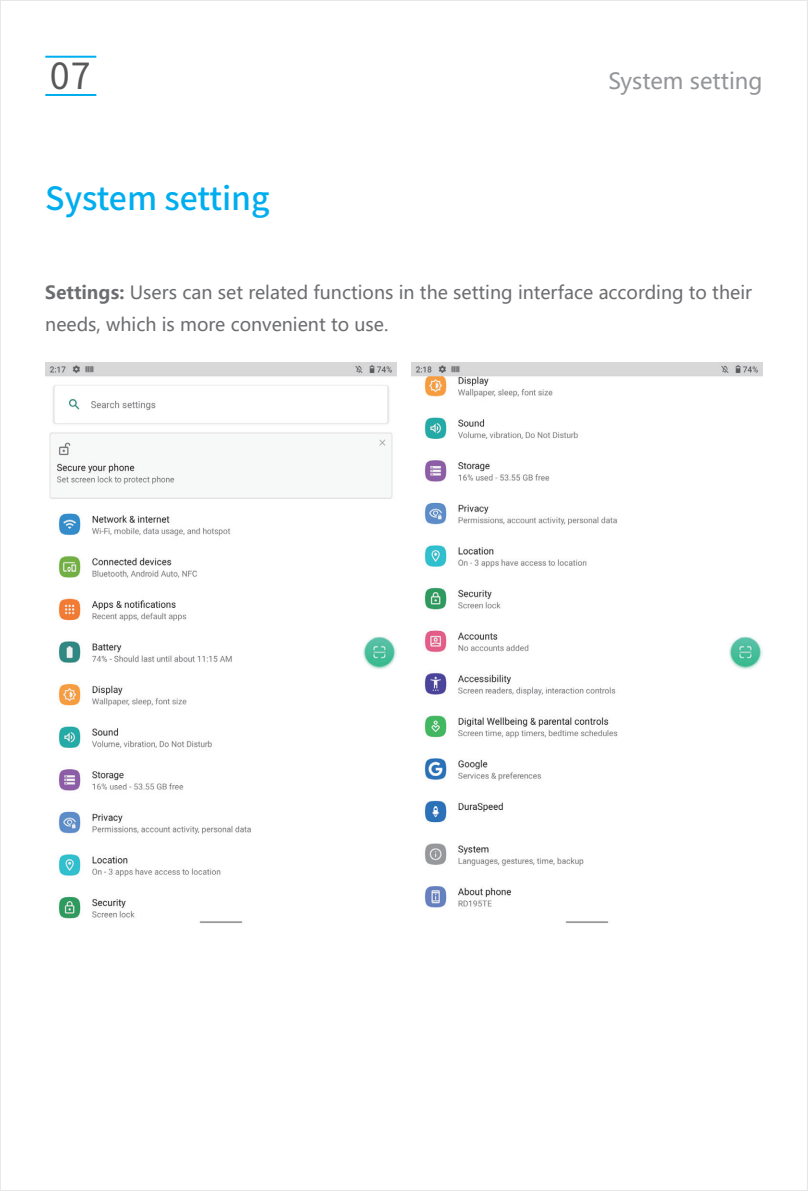
<style>
.page{position:relative;width:808px;height:1191px;background:#fff}
.page>*{position:absolute;margin:0;border:0;box-sizing:border-box;transform-origin:0 0}
.t1{font:36px "Source Han Sans CN";color:#57585a}
.t2{font:500 32px "Source Han Sans CN";color:#00aeef}
.t3{font:22px "Microsoft Ya Hei";color:#939598}
.t4{font:18px/32px "Microsoft Ya Hei";color:#6c6d70}
.s1{font-weight:700}
</style>
<div class="page">
<hr style="left:45px;top:56px;width:51px;height:2px;background:#00aeef">
<hr style="left:45px;top:94px;width:51px;height:2px;background:#00aeef">
<img style="left:45px;top:363px;width:352px;height:560px">
<img style="left:411px;top:363px;width:351px;height:560px">
<h1 class="t1" style="left:50px;top:56px;width:42px">07</h1>
<p class="t3" style="left:608px;top:66px;width:156px">System setting</p>
<h2 class="t2" style="left:45px;top:180px;width:226px">System setting</h2>
<p class="t4" style="left:45px;top:276px;width:708px"><span class="s1">Settings:</span> Users can set related functions in the setting interface according to their needs, which is more convenient to use.</p>
</div>
